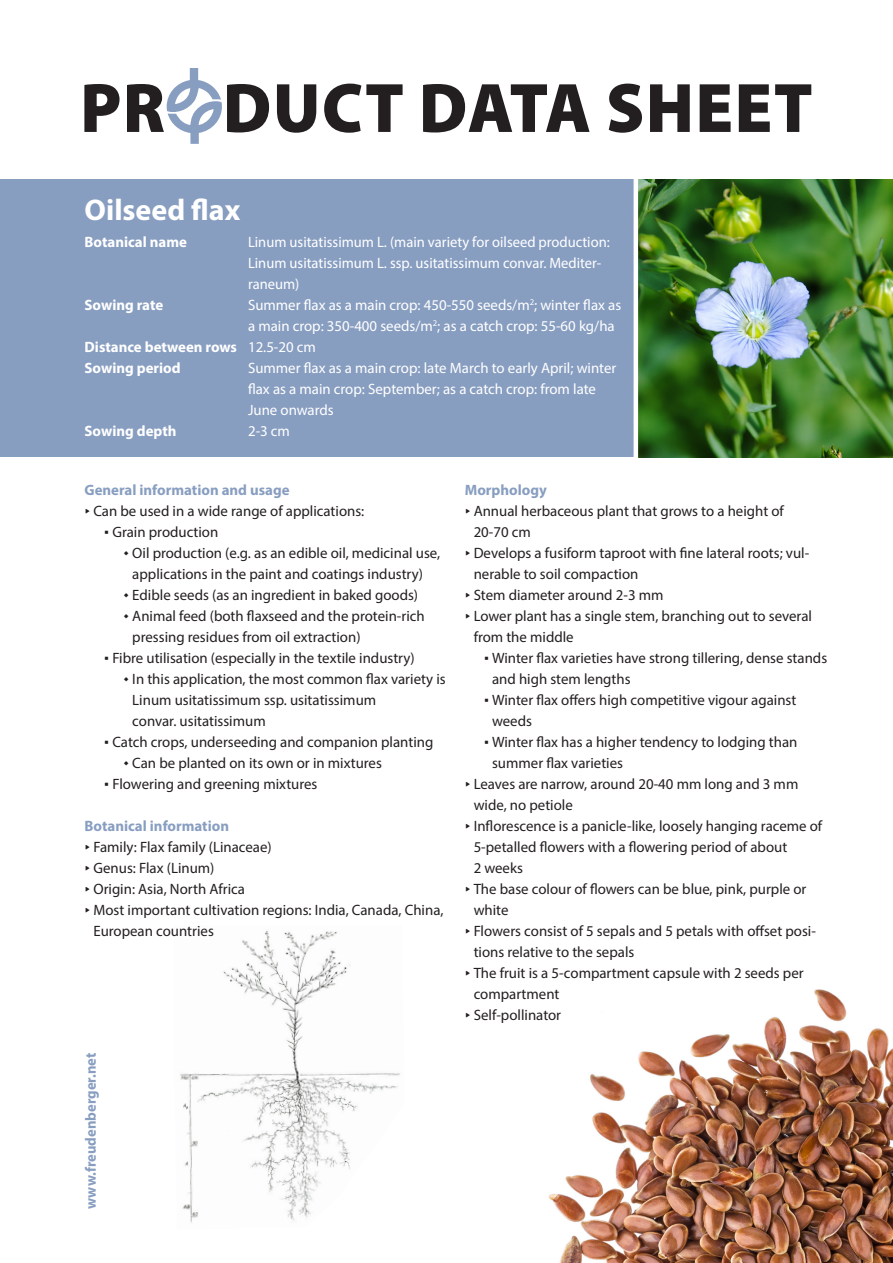
<style>
.page{position:relative;width:893px;height:1263px;background:#fff}
.page>*{position:absolute;margin:0;border:0;box-sizing:border-box;transform-origin:0 0}
.t1{font:900 70.5px "Myriad Pro";letter-spacing:.02em;color:#231f20}
.t2{font:700 30px "Myriad Pro";color:#fff}
.t3{font:15px "Myriad Pro";color:#231f20}
.t4{font:15px/21px "Myriad Pro";color:#fff}
.t5{font:700 15px "Myriad Pro";color:#889ec1}
.t6{font:700 15px "Myriad Pro";color:#fff}
.s1{font-weight:400}
.s2{font-family:"Geogrotesque";font-weight:600}
.s3{font-family:"Geogrotesque"}
</style>
<div class="page">
<img style="left:180px;top:931px;width:220px;height:292px">
<img style="left:549px;top:989px;width:344px;height:274px">
<div style="left:0;top:179px;width:676px;height:278px;background:#889ec1"></div>
<img style="left:638px;top:179px;width:255px;height:278px">
<hr style="left:634px;top:176px;width:4px;height:286px;background:#fff">
<svg style="left:167px;top:68px;width:55px;height:76px"></svg>
<h1 class="t1" style="left:80px;top:61px;width:734px">PR DUCT DATA SHEET</h1>
<h2 class="t2" style="left:85px;top:191px;width:157px">Oilseed flax</h2>
<p class="t6" style="left:85px;top:232px;width:104px">Botanical name</p>
<p class="t4" style="left:248px;top:231px;width:363px">Linum usitatissimum L. (main variety for oilseed production:<br>Linum usitatissimum L. ssp. usitatissimum convar. Mediter&shy;raneum)</p>
<p class="t6" style="left:85px;top:295px;width:80px">Sowing rate</p>
<p class="t4" style="left:248px;top:294px;width:375px">Summer flax as a main crop: 450-550 seeds/m<sup>2</sup>; winter flax as</p>
<p class="t4" style="left:248px;top:315px;width:368px">a main crop: 350-400 seeds/m<sup>2</sup>; as a catch crop: 55-60 kg/ha</p>
<p class="t6" style="left:85px;top:337px;width:233px">Distance between rows <span class="s1">12.5-20 cm</span></p>
<p class="t6" style="left:85px;top:358px;width:98px">Sowing period</p>
<p class="t4" style="left:248px;top:357px;width:370px">Summer flax as a main crop: late March to early April; winter flax as a main crop: September; as a catch crop: from late<br>June onwards</p>
<p class="t6" style="left:85px;top:421px;width:94px">Sowing depth</p>
<p class="t4" style="left:248px;top:420px;width:43px">2-3 cm</p>
<p class="t5" style="left:85px;top:480px;width:207px">General information and usage</p>
<p class="t3" style="left:85px;top:502px;width:281px"><span class="s2">∂</span> Can be used in a wide range of applications:</p>
<p class="t3" style="left:104px;top:523px;width:116px"><span class="s3">∆</span> Grain production</p>
<p class="t3" style="left:124px;top:544px;width:318px"><span class="s3">◊</span> Oil production (e.g. as an edible oil, medicinal use,</p>
<p class="t3" style="left:132px;top:565px;width:292px">applications in the paint and coatings industry)</p>
<p class="t3" style="left:124px;top:586px;width:296px"><span class="s3">◊</span> Edible seeds (as an ingredient in baked goods)</p>
<p class="t3" style="left:124px;top:607px;width:303px"><span class="s3">◊</span> Animal feed (both flaxseed and the protein-rich</p>
<p class="t3" style="left:132px;top:628px;width:230px">pressing residues from oil extraction)</p>
<p class="t3" style="left:104px;top:649px;width:313px"><span class="s3">∆</span> Fibre utilisation (especially in the textile industry)</p>
<p class="t3" style="left:124px;top:670px;width:324px"><span class="s3">◊</span> In this application, the most common flax variety is</p>
<p class="t3" style="left:132px;top:691px;width:245px">Linum usitatissimum ssp. usitatissimum</p>
<p class="t3" style="left:132px;top:712px;width:135px">convar. usitatissimum</p>
<p class="t3" style="left:104px;top:733px;width:331px"><span class="s3">∆</span> Catch crops, underseeding and companion planting</p>
<p class="t3" style="left:124px;top:754px;width:260px"><span class="s3">◊</span> Can be planted on its own or in mixtures</p>
<p class="t3" style="left:104px;top:775px;width:215px"><span class="s3">∆</span> Flowering and greening mixtures</p>
<p class="t5" style="left:85px;top:816px;width:146px">Botanical information</p>
<p class="t3" style="left:85px;top:838px;width:189px"><span class="s2">∂</span> Family: Flax family (Linaceae)</p>
<p class="t3" style="left:85px;top:859px;width:131px"><span class="s2">∂</span> Genus: Flax (Linum)</p>
<p class="t3" style="left:85px;top:880px;width:162px"><span class="s2">∂</span> Origin: Asia, North Africa</p>
<p class="t3" style="left:85px;top:901px;width:361px"><span class="s2">∂</span> Most important cultivation regions: India, Canada, China,</p>
<p class="t3" style="left:93px;top:922px;width:122px">European countries</p>
<p class="t5" style="left:81px;top:1209px;width:158px;rotate:-90deg">www.freudenberger.net</p>
<p class="t5" style="left:465px;top:480px;width:84px">Morphology</p>
<p class="t3" style="left:465px;top:502px;width:321px"><span class="s2">∂</span> Annual herbaceous plant that grows to a height of</p>
<p class="t3" style="left:474px;top:523px;width:59px">20-70 cm</p>
<p class="t3" style="left:465px;top:544px;width:346px"><span class="s2">∂</span> Develops a fusiform taproot with fine lateral roots; vul-</p>
<p class="t3" style="left:474px;top:565px;width:166px">nerable to soil compaction</p>
<p class="t3" style="left:465px;top:586px;width:200px"><span class="s2">∂</span> Stem diameter around 2-3 mm</p>
<p class="t3" style="left:465px;top:607px;width:349px"><span class="s2">∂</span> Lower plant has a single stem, branching out to several</p>
<p class="t3" style="left:474px;top:628px;width:102px">from the middle</p>
<p class="t3" style="left:484px;top:649px;width:345px"><span class="s3">∆</span> Winter flax varieties have strong tillering, dense stands</p>
<p class="t3" style="left:492px;top:670px;width:140px">and high stem lengths</p>
<p class="t3" style="left:484px;top:691px;width:314px"><span class="s3">∆</span> Winter flax offers high competitive vigour against</p>
<p class="t3" style="left:492px;top:712px;width:41px">weeds</p>
<p class="t3" style="left:484px;top:733px;width:315px"><span class="s3">∆</span> Winter flax has a higher tendency to lodging than</p>
<p class="t3" style="left:492px;top:754px;width:133px">summer flax varieties</p>
<p class="t3" style="left:465px;top:775px;width:335px"><span class="s2">∂</span> Leaves are narrow, around 20-40 mm long and 3 mm</p>
<p class="t3" style="left:474px;top:796px;width:101px">wide, no petiole</p>
<p class="t3" style="left:465px;top:817px;width:359px"><span class="s2">∂</span> Inflorescence is a panicle-like, loosely hanging raceme of</p>
<p class="t3" style="left:474px;top:838px;width:315px">5-petalled flowers with a flowering period of about</p>
<p class="t3" style="left:474px;top:859px;width:51px">2 weeks</p>
<p class="t3" style="left:465px;top:880px;width:343px"><span class="s2">∂</span> The base colour of flowers can be blue, pink, purple or</p>
<p class="t3" style="left:474px;top:901px;width:36px">white</p>
<p class="t3" style="left:465px;top:922px;width:353px"><span class="s2">∂</span> Flowers consist of 5 sepals and 5 petals with offset posi-</p>
<p class="t3" style="left:474px;top:943px;width:162px">tions relative to the sepals</p>
<p class="t3" style="left:465px;top:964px;width:340px"><span class="s2">∂</span> The fruit is a 5-compartment capsule with 2 seeds per</p>
<p class="t3" style="left:474px;top:985px;width:87px">compartment</p>
<p class="t3" style="left:465px;top:1006px;width:98px"><span class="s2">∂</span> Self-pollinator</p>
</div>
